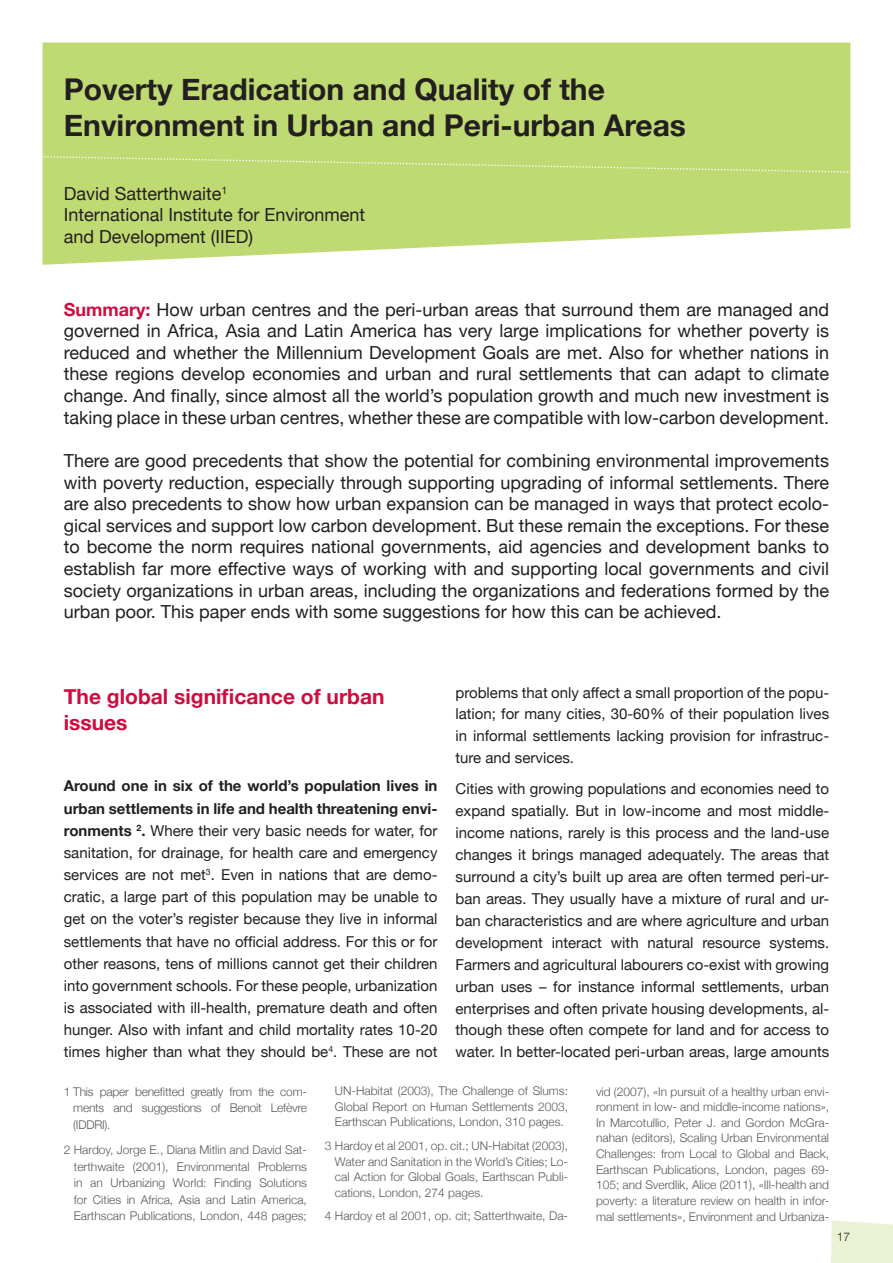
<style>
.page{position:relative;width:893px;height:1263px;background:#fff}
.page>*{position:absolute;margin:0;border:0;box-sizing:border-box;transform-origin:0 0}
.t1{font:700 30px/36px "Helvetica Neue";color:#231f20}
.t2{font:700 21px/26.4px "Helvetica Neue";color:#cd0d40}
.t3{font:18px/21.6px "Helvetica Neue";color:#231f20;text-align:justify}
.t4{font:15px/21.9px "Helvetica Neue";color:#231f20;text-align:justify}
.t5{font:300 12px/15.6px "Helvetica Neue";color:#57585a;text-align:justify}
.t6{font:300 12px "Helvetica Neue";color:#231f20}
.s1{font-weight:700;color:#cd0d40}
.s2{font-weight:700}
</style>
<div class="page">
<svg style="left:831px;top:1220px;width:62px;height:43px;background:#eaf2d4"></svg>
<svg style="left:43px;top:43px;width:807px;height:222px;background:#c5dd7f"></svg>
<svg style="left:42px;top:155px;width:809px;height:19px;background:#c1db76"></svg>
<h1 class="t1" style="left:64px;top:71px;width:624px">Poverty Eradication and Quality of the<br>Environment in Urban and Peri-urban Areas</h1>
<p class="t3" style="left:64px;top:182px;width:303px;text-align:left">David Satterthwaite<sup>1<br></sup>International Institute for Environment and Development (IIED)</p>
<p class="t3" style="left:64px;top:298px;width:767px"><span class="s1">Summary:</span> How urban centres and the peri-urban areas that surround them are managed and governed in Africa, Asia and Latin America has very large implications for whether poverty is reduced and whether the Millennium Development Goals are met. Also for whether nations in these regions develop economies and urban and rural settlements that can adapt to climate change. And finally, since almost all the world’s population growth and much new investment is taking place in these urban centres, whether these are compatible with low-carbon development.</p>
<p class="t3" style="left:64px;top:449px;width:767px">There are good precedents that show the potential for combining environmental improvements with poverty reduction, especially through supporting upgrading of informal settlements. There are also precedents to show how urban expansion can be managed in ways that protect ecolo&shy;gical services and support low carbon development. But these remain the exceptions. For these to become the norm requires national governments, aid agencies and development banks to establish far more effective ways of working with and supporting local governments and civil society organizations in urban areas, including the organizations and federations formed by the urban poor. This paper ends with some suggestions for how this can be achieved.</p>
<h2 class="t2" style="left:64px;top:682px;width:322px">The global significance of urban issues</h2>
<p class="t4" style="left:64px;top:775px;width:375px"><span class="s2">Around one in six of the world’s population lives in urban settlements in life and health threatening envi&shy;ronments</span> <sup>2</sup><span class="s2">.</span> Where their very basic needs for water, for sanitation, for drainage, for health care and emergency services are not met<sup>3</sup>. Even in nations that are demo&shy;cratic, a large part of this population may be unable to get on the voter’s register because they live in informal settlements that have no official address. For this or for other reasons, tens of millions cannot get their children into government schools. For these people, urbanization is associated with ill-health, premature death and often hunger. Also with infant and child mortality rates 10-20 times higher than what they should be<sup>4</sup>. These are not</p>
<p class="t4" style="left:455px;top:681px;width:375px">problems that only affect a small proportion of the popu&shy;lation; for many cities, 30-60% of their population lives in informal settlements lacking provision for infrastruc&shy;ture and services.</p>
<p class="t4" style="left:455px;top:777px;width:375px">Cities with growing populations and economies need to expand spatially. But in low-income and most middle&shy;income nations, rarely is this process and the land-use changes it brings managed adequately. The areas that surround a city’s built up area are often termed peri-ur&shy;ban areas. They usually have a mixture of rural and ur&shy;ban characteristics and are where agriculture and urban development interact with natural resource systems.<br>Farmers and agricultural labourers co-exist with growing urban uses – for instance informal settlements, urban enterprises and often private housing developments, al&shy;though these often compete for land and for access to water. In better-located peri-urban areas, large amounts</p>
<p class="t5" style="left:73px;top:1083px;width:235px;line-height:16.6px;text-indent:-10px">1 This paper benefitted greatly from the com&shy;ments and suggestions of Benoit Lefèvre (IDDRI).</p>
<p class="t5" style="left:74px;top:1141px;width:235px;line-height:16.6px;text-indent:-10px">2 Hardoy, Jorge E., Diana Mitlin and David Sat&shy;terthwaite (2001), Environmental Problems in an Urbanizing World: Finding Solutions for Cities in Africa, Asia and Latin America, Earthscan Publications, London, 448 pages;</p>
<p class="t5" style="left:335px;top:1083px;width:235px">UN-Habitat (2003), The Challenge of Slums:<br>Global Report on Human Settlements 2003, Earthscan Publications, London, 310 pages.</p>
<p class="t5" style="left:335px;top:1138px;width:235px;text-indent:-10px">3 Hardoy et al 2001, op. cit.; UN-Habitat (2003), Water and Sanitation in the World’s Cities; Lo&shy;cal Action for Global Goals, Earthscan Publi&shy;cations, London, 274 pages.</p>
<p class="t5" style="left:325px;top:1208px;width:245px">4 Hardoy et al 2001, op. cit; Satterthwaite, Da-</p>
<p class="t5" style="left:596px;top:1083px;width:235px">vid (2007), «In pursuit of a healthy urban envi&shy;ronment in low- and middle-income nations», In Marcotullio, Peter J. and Gordon McGra&shy;nahan (editors), Scaling Urban Environmental Challenges: from Local to Global and Back, Earthscan Publications, London, pages 69- 105; and Sverdlik, Alice (2011), «Ill-health and poverty: a literature review on health in infor&shy;mal settlements», Environment and Urbaniza-</p>
<p class="t6" style="left:837px;top:1229px;width:15px">17</p>
</div>
